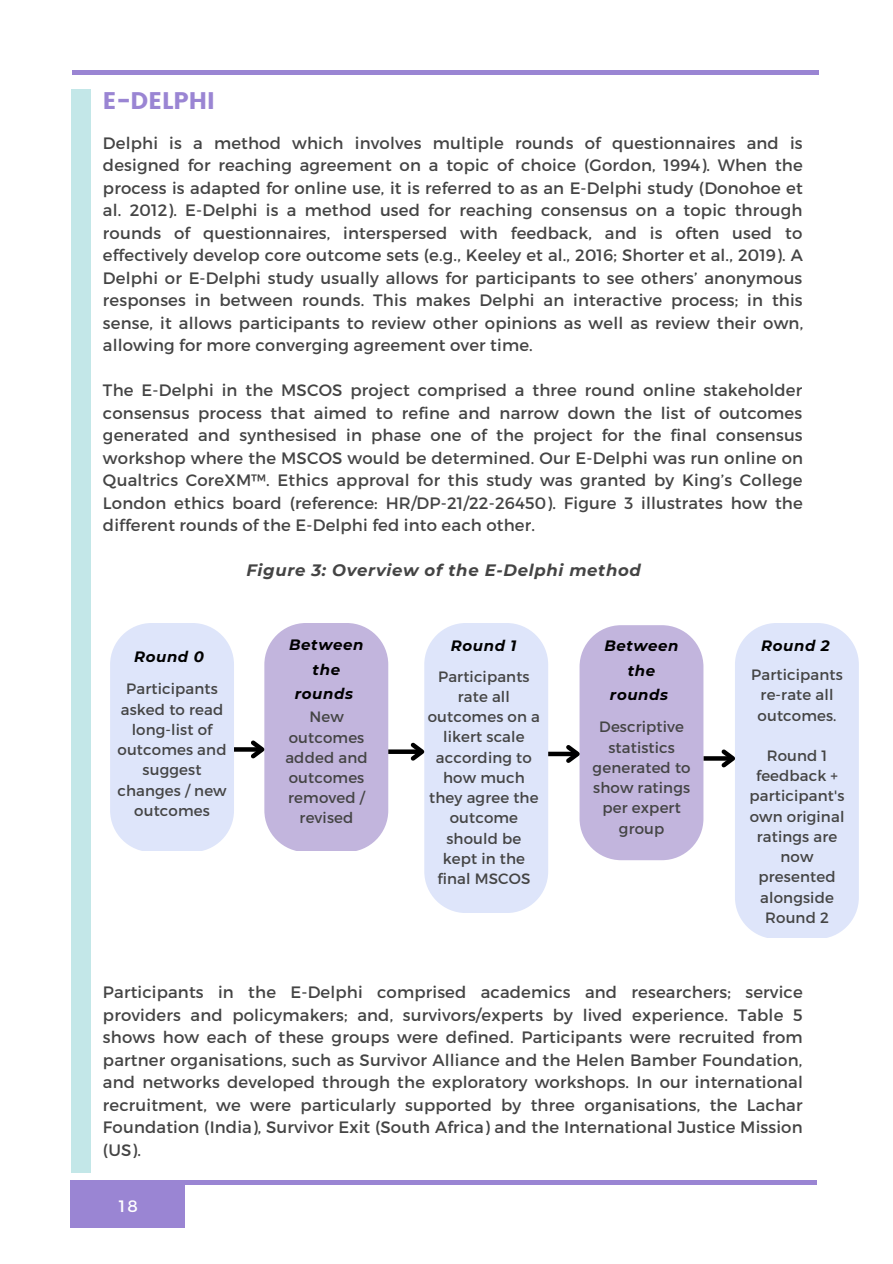
<style>
.page{position:relative;width:893px;height:1264px;background:#fff}
.page>*{position:absolute;margin:0;border:0;box-sizing:border-box;transform-origin:0 0}
.t1{font:24px "Poppins";color:#9a85d3}
.t2{font:16.5px/22.5px "Montserrat";letter-spacing:.01em;color:#444;text-align:justify}
.t3{font:italic 700 16.5px "Montserrat";letter-spacing:.04em;color:#444}
.t4{font:16.5px "Montserrat";color:#fff}
.t5{font:15px/20.2px "Montserrat";letter-spacing:.01em;color:#444;text-align:center}
.t6{font:italic 700 15px/24.8px "Montserrat";letter-spacing:.04em;color:#000;text-align:center}
</style>
<div class="page">
<hr style="left:72px;top:71px;width:747px;height:3px;background:#9a85d3">
<div style="left:70px;top:1181px;width:115px;height:46px;background:#9a85d3"></div>
<hr style="left:70px;top:1180px;width:746px;height:4px;background:#9a85d3">
<div style="left:72px;top:89px;width:19px;height:1083px;background:#c3e7e8"></div>
<div style="left:579px;top:625px;width:124px;height:235px;background:#c2b5dd;border-radius:42px"></div>
<div style="left:110px;top:623px;width:124px;height:227px;background:#dee5fa"></div>
<div style="left:424px;top:623px;width:124px;height:289px;background:#dee5fa;border-radius:42px"></div>
<svg style="left:234px;top:747px;width:13px;height:4px"></svg>
<svg style="left:247px;top:623px;width:141px;height:227px"></svg>
<div style="left:388px;top:749px;width:34px;height:5px;background:#000"></div>
<svg style="left:406px;top:742px;width:19px;height:19px"></svg>
<div style="left:548px;top:751px;width:29px;height:5px;background:#000"></div>
<svg style="left:562px;top:741px;width:18px;height:26px"></svg>
<svg style="left:703px;top:756px;width:14px;height:4px"></svg>
<svg style="left:717px;top:623px;width:141px;height:314px"></svg>
<h1 class="t1" style="left:103px;top:87px;width:113px">E-DELPHI</h1>
<p class="t2" style="left:103px;top:131px;width:701px">Delphi is a method which involves multiple rounds of questionnaires and is designed for reaching agreement on a topic of choice (Gordon, 1994). When the process is adapted for online use, it is referred to as an E-Delphi study (Donohoe et al. 2012). E-Delphi is a method used for reaching consensus on a topic through rounds of questionnaires, interspersed with feedback, and is often used to effectively develop core outcome sets (e.g., Keeley et al., 2016; Shorter et al., 2019). A Delphi or E-Delphi study usually allows for participants to see others’ anonymous responses in between rounds. This makes Delphi an interactive process; in this sense, it allows participants to review other opinions as well as review their own, allowing for more converging agreement over time.</p>
<p class="t2" style="left:103px;top:378px;width:701px">The E-Delphi in the MSCOS project comprised a three round online stakeholder consensus process that aimed to refine and narrow down the list of outcomes generated and synthesised in phase one of the project for the final consensus workshop where the MSCOS would be determined. Our E-Delphi was run online on Qualtrics CoreXM™. Ethics approval for this study was granted by King’s College London ethics board (reference: HR/DP-21/22-26450). Figure 3 illustrates how the different rounds of the E-Delphi fed into each other.</p>
<p class="t3" style="left:246px;top:560px;width:396px">Figure 3: Overview of the E-Delphi method</p>
<p class="t6" style="left:134px;top:644px;width:71px">Round 0</p>
<p class="t5" style="left:117px;top:678px;width:111px">Participants asked to read long-list of outcomes and suggest changes / new outcomes</p>
<p class="t6" style="left:289px;top:632px;width:76px">Between</p>
<p class="t6" style="left:451px;top:633px;width:67px">Round 1</p>
<p class="t6" style="left:761px;top:633px;width:70px">Round 2</p>
<p class="t6" style="left:295px;top:657px;width:60px">the rounds</p>
<p class="t6" style="left:604px;top:633px;width:76px">Between the rounds</p>
<p class="t5" style="left:751px;top:663px;width:93px">Participants re-rate all outcomes.</p>
<p class="t5" style="left:749px;top:744px;width:96px">Round 1 feedback + participant's own original ratings are now presented alongside<br>Round 2</p>
<p class="t5" style="left:428px;top:665px;width:114px">Participants rate all outcomes on a likert scale according to how much they agree the outcome should be kept in the final MSCOS</p>
<p class="t5" style="left:285px;top:706px;width:84px">New outcomes added and outcomes removed / revised</p>
<p class="t5" style="left:592px;top:716px;width:99px">Descriptive statistics generated to show ratings per expert group</p>
<p class="t2" style="left:103px;top:980px;width:701px">Participants in the E-Delphi comprised academics and researchers; service providers and policymakers; and, survivors/experts by lived experience. Table 5 shows how each of these groups were defined. Participants were recruited from partner organisations, such as Survivor Alliance and the Helen Bamber Foundation, and networks developed through the exploratory workshops. In our international recruitment, we were particularly supported by three organisations, the Lachar Foundation (India), Survivor Exit (South Africa) and the International Justice Mission (US).</p>
<p class="t4" style="left:119px;top:1195px;width:21px">18</p>
</div>
